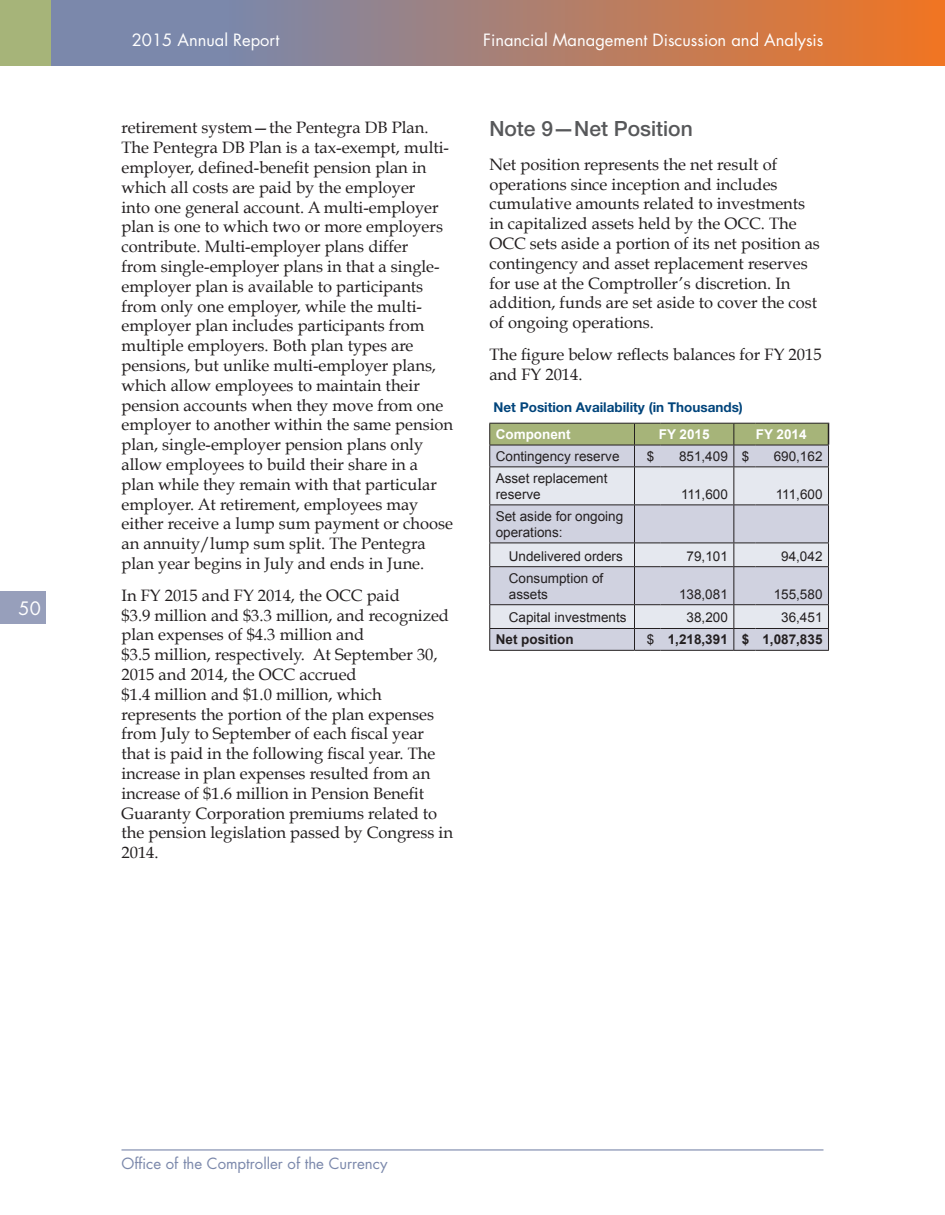
<style>
.page{position:relative;width:945px;height:1215px;background:#fff}
.page>*{position:absolute;margin:0;border:0;box-sizing:border-box;transform-origin:0 0}
.Notes{font:500 21px "Helvetica Neue LT Std";color:#57585a}
.t1{font:18px "Futura Std";color:#fff}
.t2{font:16.5px/19.8px "Book Antiqua";color:#231f20}
.t3{font:16.5px "Futura Std";color:#fff}
.t4{font:15px "Futura Std";color:#7b88ab}
.t5{font:13.5px/16.2px "Arial";color:#231f20}
.t6{font:700 13.5px "Helvetica Neue LT Std";color:#00447b}
.t7{font:700 13.5px "Arial";color:#231f20}
.t8{font:700 13.5px "Arial";color:#fff}
</style>
<div class="page">
<svg style="left:50px;top:0;width:882px;height:66px;background:#a88074"></svg>
<div style="left:0;top:0;width:50px;height:66px;background:#a6b479"></div>
<hr style="left:122px;top:1149px;width:702px;height:2px;background:#7b88ab">
<div style="left:0;top:591px;width:46px;height:33px;background:#979fbb"></div>
<div style="left:490px;top:629px;width:338px;height:21px;background:#d0d2e0"></div>
<svg style="left:490px;top:467px;width:338px;height:161px;background:#d7d9e4"></svg>
<hr style="left:733px;top:467px;width:1px;height:38px;background:#231f20">
<svg style="left:734px;top:505px;width:21px;height:1px"></svg>
<hr style="left:733px;top:505px;width:1px;height:38px;background:#231f20">
<svg style="left:733px;top:543px;width:22px;height:24px"></svg>
<hr style="left:733px;top:567px;width:1px;height:37px;background:#231f20">
<svg style="left:733px;top:604px;width:22px;height:47px"></svg>
<hr style="left:489px;top:467px;width:1px;height:38px;background:#231f20">
<hr style="left:828px;top:467px;width:1px;height:38px;background:#231f20">
<hr style="left:489px;top:505px;width:1px;height:38px;background:#231f20">
<hr style="left:828px;top:505px;width:1px;height:38px;background:#231f20">
<svg style="left:489px;top:544px;width:1px;height:22px"></svg>
<svg style="left:828px;top:544px;width:1px;height:22px"></svg>
<hr style="left:489px;top:567px;width:1px;height:37px;background:#231f20">
<hr style="left:828px;top:567px;width:1px;height:37px;background:#231f20">
<svg style="left:489px;top:605px;width:1px;height:45px"></svg>
<hr style="left:489px;top:505px;width:145px;height:1px;background:#231f20">
<hr style="left:660px;top:505px;width:74px;height:1px;background:#231f20">
<hr style="left:755px;top:505px;width:74px;height:1px;background:#231f20">
<hr style="left:489px;top:543px;width:145px;height:1px;background:#231f20">
<hr style="left:660px;top:543px;width:74px;height:1px;background:#231f20">
<hr style="left:755px;top:543px;width:74px;height:1px;background:#231f20">
<hr style="left:489px;top:566px;width:145px;height:1px;background:#231f20">
<hr style="left:660px;top:566px;width:74px;height:1px;background:#231f20">
<hr style="left:755px;top:566px;width:74px;height:1px;background:#231f20">
<hr style="left:489px;top:604px;width:145px;height:1px;background:#231f20">
<hr style="left:660px;top:604px;width:74px;height:1px;background:#231f20">
<hr style="left:755px;top:604px;width:74px;height:1px;background:#231f20">
<hr style="left:489px;top:628px;width:145px;height:1px;background:#231f20">
<hr style="left:660px;top:628px;width:74px;height:1px;background:#231f20">
<hr style="left:755px;top:628px;width:74px;height:1px;background:#231f20">
<hr style="left:489px;top:650px;width:145px;height:1px;background:#231f20">
<hr style="left:660px;top:650px;width:74px;height:1px;background:#231f20">
<hr style="left:755px;top:650px;width:74px;height:1px;background:#231f20">
<svg style="left:828px;top:605px;width:1px;height:45px"></svg>
<svg style="left:489px;top:423px;width:340px;height:44px;background:#b1b8a3"></svg>
<hr style="left:634px;top:467px;width:1px;height:38px;background:#231f20">
<svg style="left:635px;top:505px;width:25px;height:1px"></svg>
<hr style="left:634px;top:505px;width:1px;height:38px;background:#231f20">
<svg style="left:634px;top:543px;width:26px;height:24px"></svg>
<hr style="left:634px;top:567px;width:1px;height:37px;background:#231f20">
<svg style="left:634px;top:604px;width:26px;height:47px"></svg>
<p class="t1" style="left:19px;top:597px;width:24px">50</p>
<p class="t3" style="left:132px;top:30px;width:149px">2015 Annual Report</p>
<p class="t2" style="left:122px;top:118px;width:333px">retirement system—the Pentegra DB Plan.<br>The Pentegra DB Plan is a tax-exempt, multi&shy;employer, defined-benefit pension plan in which all costs are paid by the employer<br>into one general account. A multi-employer plan is one to which two or more employers contribute. Multi-employer plans differ<br>from single-employer plans in that a single&shy;employer plan is available to participants from only one employer, while the multi&shy;employer plan includes participants from multiple employers. Both plan types are pensions, but unlike multi-employer plans, which allow employees to maintain their pension accounts when they move from one employer to another within the same pension plan, single-employer pension plans only allow employees to build their share in a plan while they remain with that particular employer. At retirement, employees may either receive a lump sum payment or choose an annuity/lump sum split. The Pentegra plan year begins in July and ends in June.</p>
<p class="t2" style="left:122px;top:585px;width:333px">In FY 2015 and FY 2014, the OCC paid<br>$3.9 million and $3.3 million, and recognized plan expenses of $4.3 million and<br>$3.5 million, respectively. At September 30, 2015 and 2014, the OCC accrued<br>$1.4 million and $1.0 million, which represents the portion of the plan expenses from July to September of each fiscal year that is paid in the following fiscal year. The increase in plan expenses resulted from an increase of $1.6 million in Pension Benefit Guaranty Corporation premiums related to the pension legislation passed by Congress in 2014.</p>
<p class="t3" style="left:483px;top:30px;width:342px">Financial Management Discussion and Analysis</p>
<p class="Notes" style="left:489px;top:117px;width:205px">Note 9—Net Position</p>
<p class="t2" style="left:489px;top:154px;width:332px">Net position represents the net result of operations since inception and includes cumulative amounts related to investments in capitalized assets held by the OCC. The OCC sets aside a portion of its net position as contingency and asset replacement reserves for use at the Comptroller’s discretion. In addition, funds are set aside to cover the cost of ongoing operations.</p>
<p class="t2" style="left:489px;top:345px;width:334px">The figure below reflects balances for FY 2015 and FY 2014.</p>
<p class="t6" style="left:494px;top:398px;width:251px">Net Position Availability (in Thousands)</p>
<p class="t8" style="left:496px;top:425px;width:76px">Component</p>
<p class="t8" style="left:659px;top:425px;width:52px">FY 2015</p>
<p class="t8" style="left:756px;top:425px;width:52px">FY 2014</p>
<p class="t5" style="left:496px;top:448px;width:125px">Contingency reserve</p>
<p class="t5" style="left:647px;top:448px;width:9px">$</p>
<p class="t5" style="left:679px;top:448px;width:50px">851,409</p>
<p class="t5" style="left:742px;top:448px;width:9px">$</p>
<p class="t5" style="left:774px;top:448px;width:50px">690,162</p>
<p class="t5" style="left:496px;top:470px;width:113px">Asset replacement reserve</p>
<p class="t5" style="left:681px;top:486px;width:48px">111,600</p>
<p class="t5" style="left:776px;top:486px;width:48px">111,600</p>
<p class="t5" style="left:496px;top:508px;width:129px">Set aside for ongoing operations:</p>
<p class="t5" style="left:509px;top:548px;width:116px">Undelivered orders</p>
<p class="t5" style="left:687px;top:548px;width:43px">79,101</p>
<p class="t5" style="left:781px;top:548px;width:43px">94,042</p>
<p class="t5" style="left:509px;top:570px;width:96px">Consumption of assets</p>
<p class="t5" style="left:679px;top:586px;width:50px">138,081</p>
<p class="t5" style="left:774px;top:586px;width:50px">155,580</p>
<p class="t5" style="left:509px;top:610px;width:119px">Capital investments</p>
<p class="t5" style="left:687px;top:610px;width:43px">38,200</p>
<p class="t5" style="left:781px;top:610px;width:43px">36,451</p>
<p class="t7" style="left:496px;top:631px;width:80px">Net position</p>
<p class="t5" style="left:647px;top:632px;width:9px">$</p>
<p class="t7" style="left:668px;top:631px;width:62px">1,218,391</p>
<p class="t7" style="left:742px;top:631px;width:9px">$</p>
<p class="t7" style="left:762px;top:631px;width:62px">1,087,835</p>
<p class="t4" style="left:122px;top:1154px;width:267px">Office of the Comptroller of the Currency</p>
</div>
